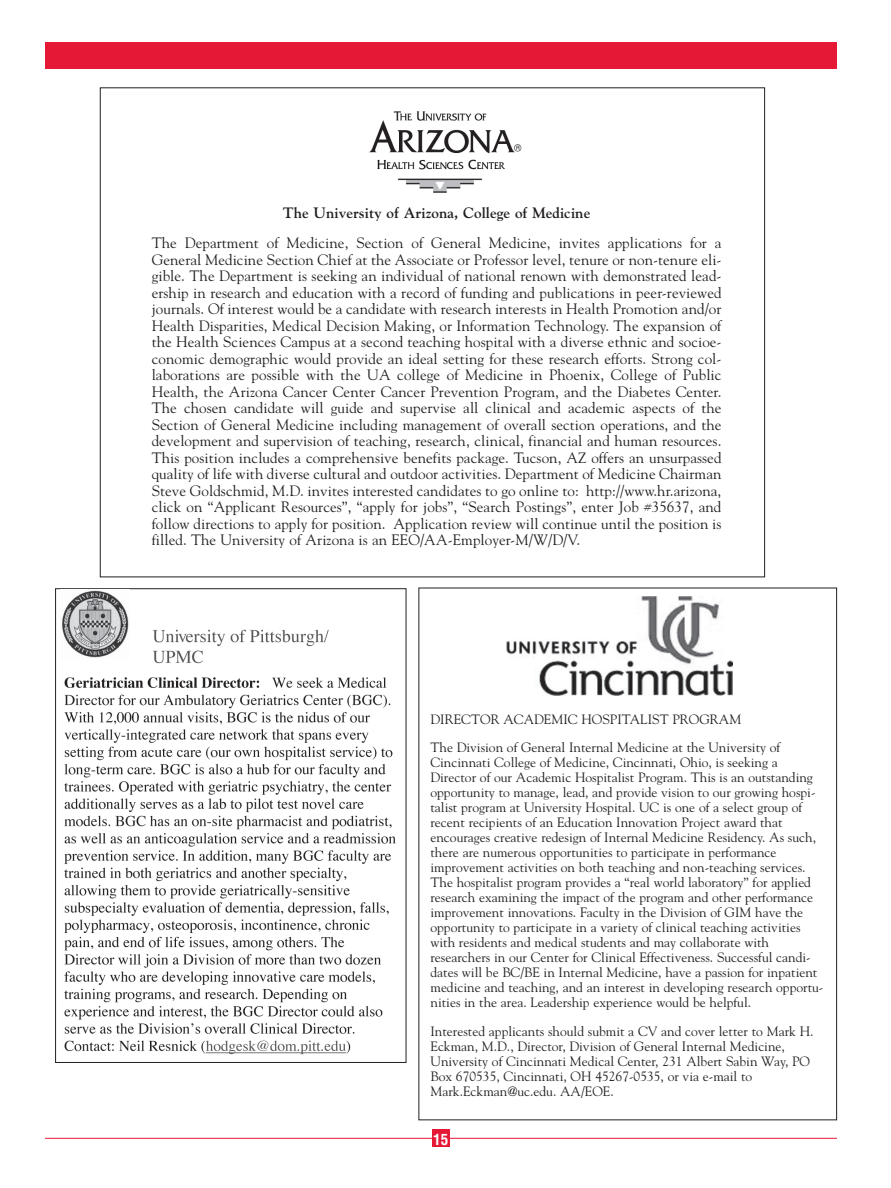
<style>
.page{position:relative;width:891px;height:1188px;background:#fff}
.page>*{position:absolute;margin:0;border:0;box-sizing:border-box;transform-origin:0 0}
.t1{font:15px/16.5px "Goudy";letter-spacing:.005em;color:#231f20;text-align:justify}
.t2{font:700 15px "Goudy";letter-spacing:.005em;color:#231f20}
.t3{font:700 condensed 15px "Helvetica";color:#fff}
.t4{font:13.5px/15px "Goudy";color:#231f20}
</style>
<div class="page">
<div style="left:45px;top:42px;width:792px;height:27px;background:#e51836"></div>
<div style="left:432px;top:1129px;width:18px;height:18px;background:#e51836"></div>
<hr style="left:45px;top:1138px;width:792px;height:1px;background:#e51836">
<img style="left:506px;top:596px;width:226px;height:99px">
<img style="left:64px;top:629px;width:332px;height:426px">
<img style="left:369px;top:111px;width:153px;height:82px">
<img style="left:61px;top:590px;width:68px;height:69px">
<p class="t2" style="left:283px;top:204px;width:309px">The University of Arizona, College of Medicine</p>
<p class="t1" style="left:152px;top:235px;width:571px">The Department of Medicine, Section of General Medicine, invites applications for a General Medicine Section Chief at the Associate or Professor level, tenure or non-tenure eli&shy;gible. The Department is seeking an individual of national renown with demonstrated lead&shy;ership in research and education with a record of funding and publications in peer-reviewed journals. Of interest would be a candidate with research interests in Health Promotion and/or Health Disparities, Medical Decision Making, or Information Technology. The expansion of the Health Sciences Campus at a second teaching hospital with a diverse ethnic and socioe&shy;conomic demographic would provide an ideal setting for these research efforts. Strong col&shy;laborations are possible with the UA college of Medicine in Phoenix, College of Public Health, the Arizona Cancer Center Cancer Prevention Program, and the Diabetes Center.<br>The chosen candidate will guide and supervise all clinical and academic aspects of the Section of General Medicine including management of overall section operations, and the development and supervision of teaching, research, clinical, financial and human resources.<br>This position includes a comprehensive benefits package. Tucson, AZ offers an unsurpassed quality of life with diverse cultural and outdoor activities. Department of Medicine Chairman Steve Goldschmid, M.D. invites interested candidates to go online to: http://www.hr.arizona, click on “Applicant Resources”, “apply for jobs”, “Search Postings”, enter Job #35637, and follow directions to apply for position. Application review will continue until the position is filled. The University of Arizona is an EEO/AA-Employer-M/W/D/V.</p>
<p class="t4" style="left:430px;top:705px;width:351px;line-height:28.5px">DIRECTOR ACADEMIC HOSPITALIST PROGRAM<br>The Division of General Internal Medicine at the University of</p>
<p class="t4" style="left:430px;top:755px;width:394px">Cincinnati College of Medicine, Cincinnati, Ohio, is seeking a Director of our Academic Hospitalist Program. This is an outstanding opportunity to manage, lead, and provide vision to our growing hospi&shy;talist program at University Hospital. UC is one of a select group of recent recipients of an Education Innovation Project award that encourages creative redesign of Internal Medicine Residency. As such, there are numerous opportunities to participate in performance improvement activities on both teaching and non-teaching services.<br>The hospitalist program provides a “real world laboratory” for applied research examining the impact of the program and other performance improvement innovations. Faculty in the Division of GIM have the opportunity to participate in a variety of clinical teaching activities with residents and medical students and may collaborate with researchers in our Center for Clinical Effectiveness. Successful candi&shy;dates will be BC/BE in Internal Medicine, have a passion for inpatient medicine and teaching, and an interest in developing research opportu&shy;nities in the area. Leadership experience would be helpful.</p>
<p class="t4" style="left:430px;top:1024px;width:385px">Interested applicants should submit a CV and cover letter to Mark H.<br>Eckman, M.D., Director, Division of General Internal Medicine, University of Cincinnati Medical Center, 231 Albert Sabin Way, PO Box 670535, Cincinnati, OH 45267-0535, or via e-mail to Mark.Eckman@uc.edu. AA/EOE.</p>
<p class="t3" style="left:433px;top:1131px;width:16px">15</p>
</div>
